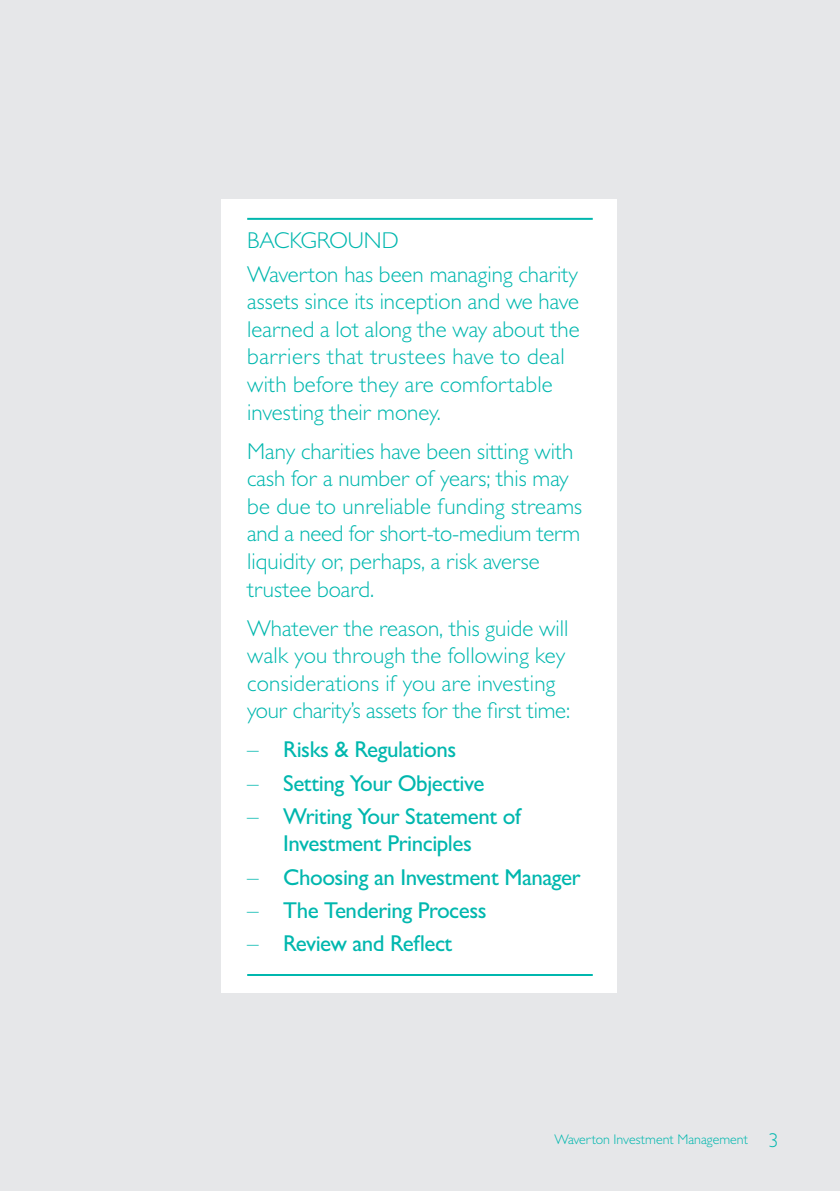
<style>
.page{position:relative;width:840px;height:1191px;background:#fff}
.page>*{position:absolute;margin:0;border:0;box-sizing:border-box;transform-origin:0 0}
.t1{font:300 23px/27.6px "Gill Sans MT Pro";color:#00b7ae}
.t2{font:500 23px/27.6px "Gill Sans MT Pro";letter-spacing:-.02em;color:#00b7ae;text-align:center}
.t3{font:300 20px "Gill Sans MT Pro";color:#00b7ae}
.t4{font:300 14px "Gill Sans MT Pro";color:#00b7ae}
.s1{font-weight:300}
</style>
<div class="page">
<div style="left:0;top:0;width:839px;height:1191px;background:#e6e7e9"></div>
<div style="left:221px;top:199px;width:395px;height:793px;background:#fff"></div>
<hr style="left:247px;top:218px;width:345px;height:2px;background:#00b7ae">
<hr style="left:247px;top:974px;width:345px;height:2px;background:#00b7ae">
<p class="t1" style="left:247px;top:226px;width:153px">BACKGROUND</p>
<p class="t1" style="left:247px;top:259px;width:334px">Waverton has been managing charity assets since its inception and we have learned a lot along the way about the barriers that trustees have to deal with before they are comfortable investing their money.</p>
<p class="t1" style="left:247px;top:436px;width:336px">Many charities have been sitting with cash for a number of years; this may be due to unreliable funding streams and a need for short-to-medium term liquidity or, perhaps, a risk averse trustee board.</p>
<p class="t1" style="left:247px;top:613px;width:324px">Whatever the reason, this guide will walk you through the following key considerations if you are investing your charity’s assets for the first time:</p>
<p class="t2" style="left:247px;top:735px;width:210px"><span class="s1">–</span> Risks &amp; Regulations</p>
<p class="t2" style="left:247px;top:769px;width:239px"><span class="s1">–</span> Setting Your Objective</p>
<p class="t2" style="left:247px;top:802px;width:275px"><span class="s1">–</span> Writing Your Statement of<br>Investment Principles</p>
<p class="t2" style="left:247px;top:863px;width:335px"><span class="s1">–</span> Choosing an Investment Manager</p>
<p class="t2" style="left:247px;top:896px;width:241px"><span class="s1">–</span> The Tendering Process</p>
<p class="t2" style="left:247px;top:929px;width:207px"><span class="s1">–</span> Review and Reflect</p>
<p class="t4" style="left:554px;top:1130px;width:195px">Waverton Investment Management</p>
<p class="t3" style="left:768px;top:1127px;width:11px">3</p>
</div>
